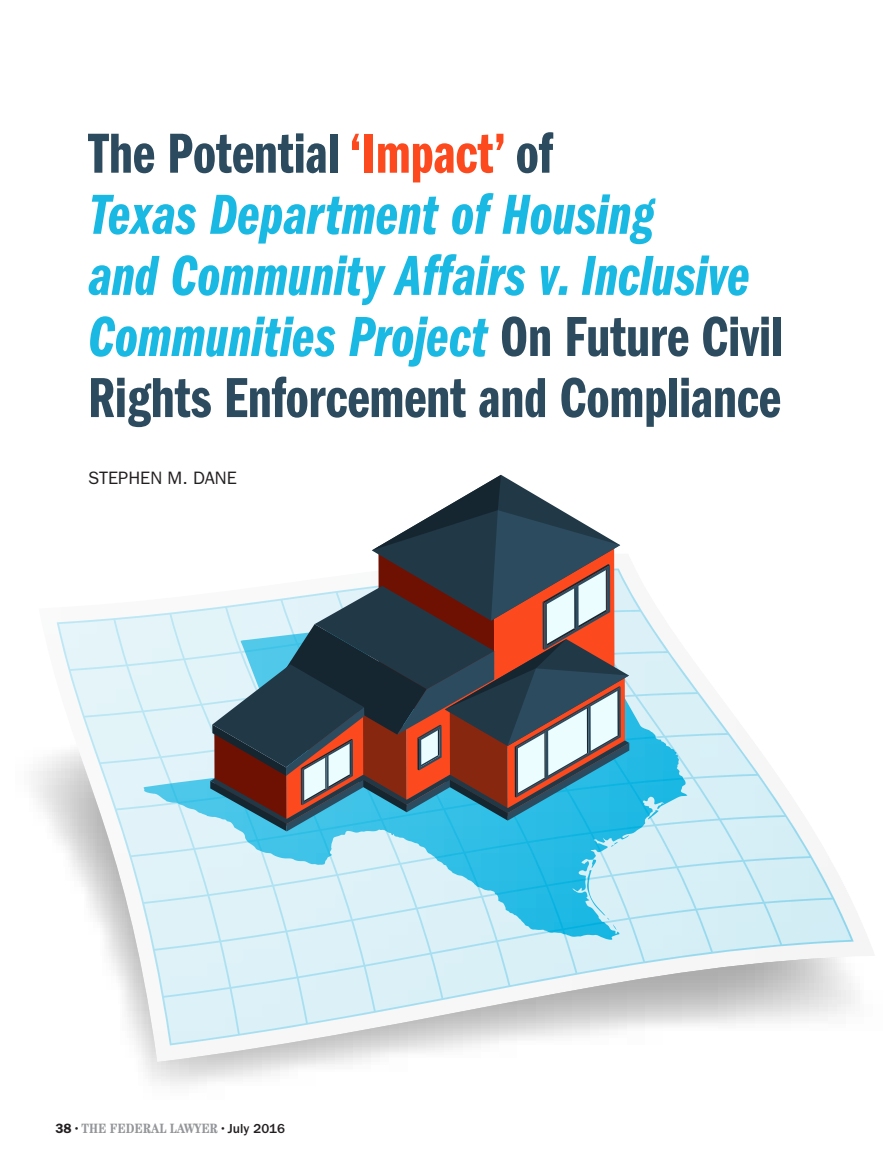
<style>
.page{position:relative;width:885px;height:1175px;background:#fff}
.page>*{position:absolute;margin:0;border:0;box-sizing:border-box;transform-origin:0 0}
.t1{font:58.35px/61.1px "ITC Franklin Gothic Std Dm Cp It";color:#1ab9e3}
.Feature_Author_Name{font:18px "ITC Franklin Gothic Std";color:#231f20}
.t2{font:700 condensed 13.5px "Century";color:#939598}
.s1{font-family:"ITC Franklin Gothic Std Dm Cp";color:#2c4b5f}
.s2{font-family:"ITC Franklin Gothic Std Dm Cp";color:#fc491e}
.s3{font-family:"Franklin Gothic";font-weight:600;font-stretch:normal;color:#231f20}
.s4{font-weight:300;font-size:7.5px;color:#231f20}
.s5{font-family:"ITC Franklin Gothic Std";font-weight:500;font-stretch:normal;color:#231f20}
</style>
<div class="page">
<svg style="left:39px;top:588px;width:816px;height:474px"></svg>
<svg style="left:210px;top:475px;width:419px;height:356px"></svg>
<p class="t1" style="left:88px;top:123px;width:696px"><span class="s1">The Potential</span> <span class="s2">‘Impact’</span> <span class="s1">of<br></span>Texas Department of Housing<br>and Community Affairs v. Inclusive<br>Communities Project <span class="s1">On Future Civil<br>Rights Enforcement and Compliance</span></p>
<p class="Feature_Author_Name" style="left:88px;top:467px;width:150px">STEPHEN M. DANE</p>
<p class="t2" style="left:56px;top:1120px;width:231px"><span class="s3">38</span> <span class="s4">•</span> THE FEDERAL LAWYER <span class="s4">•</span> <span class="s5">July 2016</span></p>
</div>
